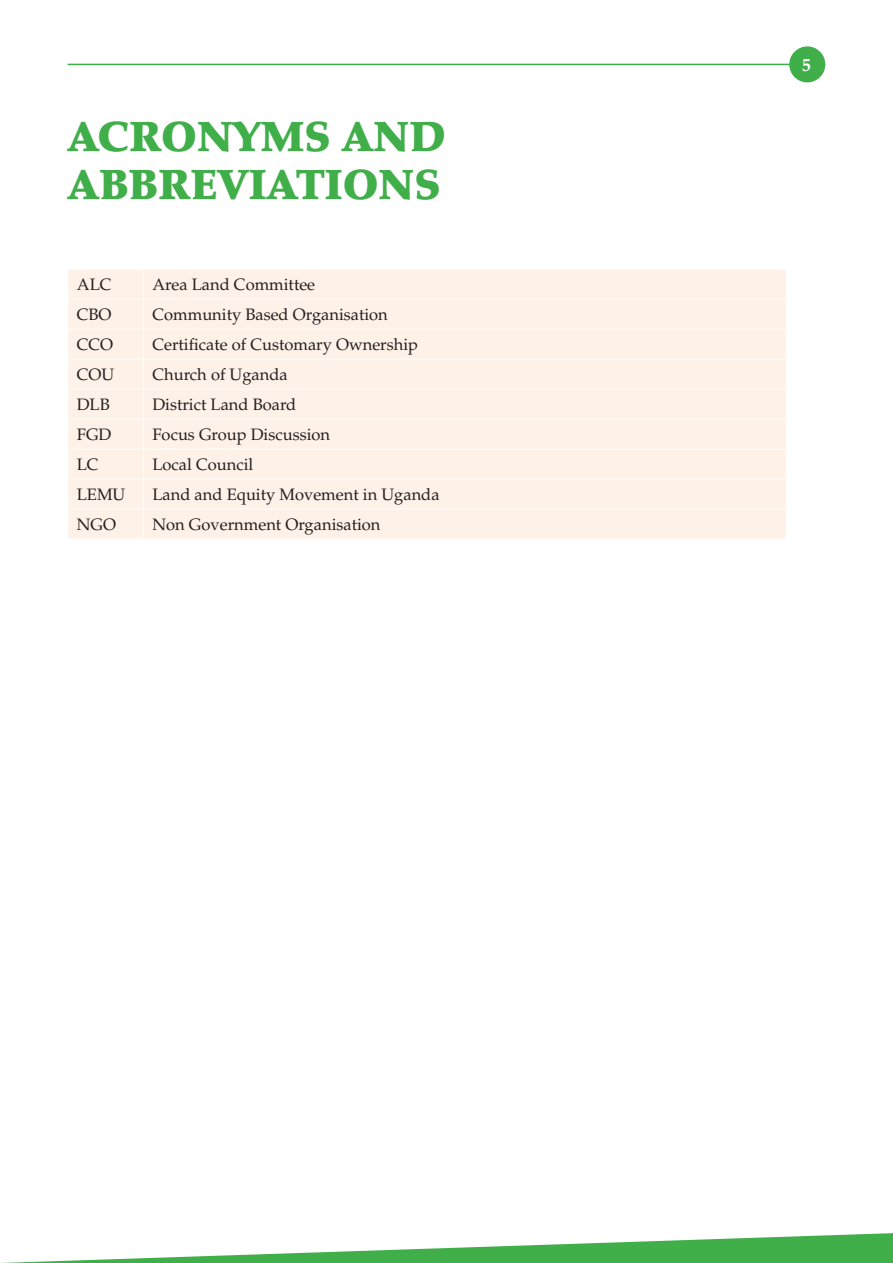
<style>
.page{position:relative;width:893px;height:1263px;background:#fff}
.page>*{position:absolute;margin:0;border:0;box-sizing:border-box;transform-origin:0 0}
.TOC_Heading{font:900 42px/48.3px "Palatino LT Std";color:#40ae49}
.t1{font:700 18px "Palatino Linotype";color:#fff}
.t2{font:16.5px "Palatino LT Std";color:#231f20}
</style>
<div class="page">
<hr style="left:68px;top:64px;width:757px;height:1px;background:#40ae49">
<div style="left:789px;top:46px;width:36px;height:36px;background:#40ae49;border-radius:50%"></div>
<svg style="left:1px;top:1233px;width:892px;height:30px"></svg>
<div style="left:69px;top:270px;width:717px;height:269px;background:#fef1e7"></div>
<svg style="left:68px;top:270px;width:1px;height:29px"></svg>
<svg style="left:143px;top:270px;width:1px;height:29px"></svg>
<hr style="left:68px;top:299px;width:75px;height:1px;background:#fff">
<hr style="left:143px;top:299px;width:643px;height:1px;background:#fff">
<hr style="left:143px;top:299px;width:1px;height:30px;background:#fff">
<hr style="left:68px;top:329px;width:75px;height:1px;background:#fff">
<hr style="left:143px;top:329px;width:643px;height:1px;background:#fff">
<hr style="left:143px;top:329px;width:1px;height:30px;background:#fff">
<hr style="left:68px;top:359px;width:75px;height:1px;background:#fff">
<hr style="left:143px;top:359px;width:643px;height:1px;background:#fff">
<hr style="left:143px;top:359px;width:1px;height:30px;background:#fff">
<hr style="left:68px;top:389px;width:75px;height:1px;background:#fff">
<hr style="left:143px;top:389px;width:643px;height:1px;background:#fff">
<hr style="left:143px;top:389px;width:1px;height:30px;background:#fff">
<hr style="left:68px;top:419px;width:75px;height:1px;background:#fff">
<hr style="left:143px;top:419px;width:643px;height:1px;background:#fff">
<hr style="left:143px;top:419px;width:1px;height:30px;background:#fff">
<hr style="left:68px;top:449px;width:75px;height:1px;background:#fff">
<hr style="left:143px;top:449px;width:643px;height:1px;background:#fff">
<hr style="left:143px;top:449px;width:1px;height:30px;background:#fff">
<hr style="left:68px;top:479px;width:75px;height:1px;background:#fff">
<hr style="left:143px;top:479px;width:643px;height:1px;background:#fff">
<hr style="left:143px;top:479px;width:1px;height:30px;background:#fff">
<hr style="left:68px;top:509px;width:75px;height:1px;background:#fff">
<hr style="left:143px;top:509px;width:643px;height:1px;background:#fff">
<hr style="left:143px;top:509px;width:1px;height:30px;background:#fff">
<p class="TOC_Heading" style="left:68px;top:112px;width:380px">ACRONYMS AND<br>ABBREVIATIONS</p>
<p class="t2" style="left:77px;top:275px;width:36px">ALC</p>
<p class="t2" style="left:152px;top:275px;width:164px">Area Land Committee</p>
<p class="t2" style="left:77px;top:305px;width:36px">CBO</p>
<p class="t2" style="left:152px;top:305px;width:237px">Community Based Organisation</p>
<p class="t2" style="left:77px;top:335px;width:38px">CCO</p>
<p class="t2" style="left:152px;top:335px;width:267px">Certificate of Customary Ownership</p>
<p class="t2" style="left:77px;top:365px;width:39px">COU</p>
<p class="t2" style="left:152px;top:365px;width:137px">Church of Uganda</p>
<p class="t2" style="left:77px;top:395px;width:34px">DLB</p>
<p class="t2" style="left:152px;top:395px;width:145px">District Land Board</p>
<p class="t2" style="left:77px;top:425px;width:36px">FGD</p>
<p class="t2" style="left:152px;top:425px;width:179px">Focus Group Discussion</p>
<p class="t2" style="left:77px;top:455px;width:23px">LC</p>
<p class="t2" style="left:152px;top:455px;width:102px">Local Council</p>
<p class="t2" style="left:77px;top:485px;width:50px">LEMU</p>
<p class="t2" style="left:152px;top:485px;width:289px">Land and Equity Movement in Uganda</p>
<p class="t2" style="left:77px;top:515px;width:41px">NGO</p>
<p class="t2" style="left:152px;top:515px;width:230px">Non Government Organisation</p>
<p class="t1" style="left:802px;top:52px;width:10px">5</p>
</div>
